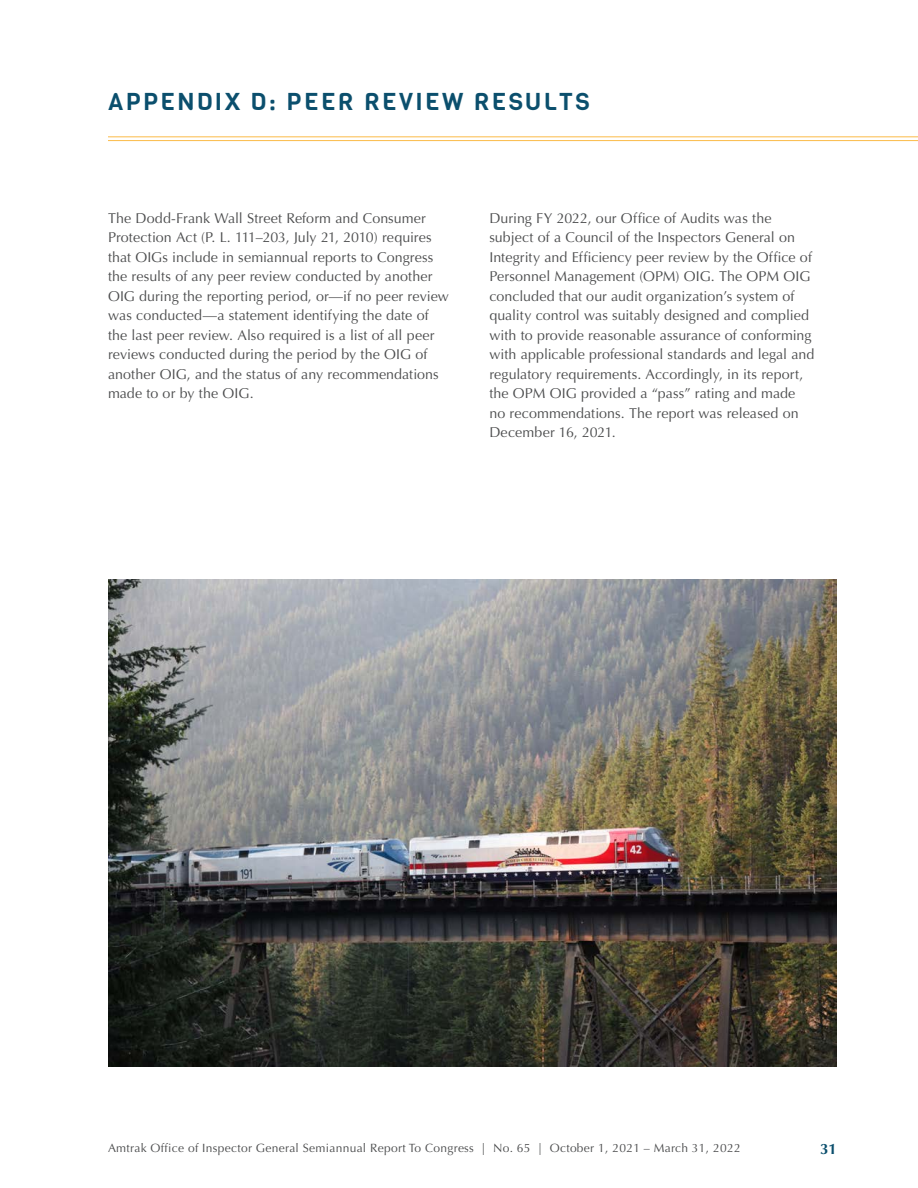
<style>
.page{position:relative;width:918px;height:1188px;background:#fff}
.page>*{position:absolute;margin:0;border:0;box-sizing:border-box;transform-origin:0 0}
.Title_1{font:24px "Viga";letter-spacing:.1em;color:#0b4f6d}
.t1{font:700 15px "Optima";color:#0b4f6d}
.main_body{font:14.25px/19.5px "Optima";letter-spacing:.005em;color:#4b4c4d}
.t2{font:12px "Optima";letter-spacing:.025em;color:#4b4c4d}
</style>
<div class="page">
<hr style="left:108px;top:136px;width:810px;height:1px;background:#fbbb48">
<hr style="left:108px;top:140px;width:810px;height:1px;background:#fbbb48">
<img style="left:108px;top:580px;width:729px;height:486px">
<p class="Title_1" style="left:108px;top:86px;width:483px">APPENDIX D: PEER REVIEW RESULTS</p>
<p class="main_body" style="left:108px;top:208px;width:343px">The Dodd-Frank Wall Street Reform and Consumer Protection Act (P. L. 111–203, July 21, 2010) requires that OIGs include in semiannual reports to Congress the results of any peer review conducted by another OIG during the reporting period, or—if no peer review was conducted—a statement identifying the date of the last peer review. Also required is a list of all peer reviews conducted during the period by the OIG of another OIG, and the status of any recommendations made to or by the OIG.</p>
<p class="main_body" style="left:489px;top:208px;width:327px">During FY 2022, our Office of Audits was the subject of a Council of the Inspectors General on Integrity and Efficiency peer review by the Office of Personnel Management (OPM) OIG. The OPM OIG concluded that our audit organization’s system of quality control was suitably designed and complied with to provide reasonable assurance of conforming with applicable professional standards and legal and regulatory requirements. Accordingly, in its report, the OPM OIG provided a “pass” rating and made no recommendations. The report was released on December 16, 2021.</p>
<p class="t2" style="left:108px;top:1141px;width:634px">Amtrak Office of Inspector General Semiannual Report To Congress | No. 65 | October 1, 2021 – March 31, 2022</p>
<p class="t1" style="left:820px;top:1140px;width:18px">31</p>
</div>
